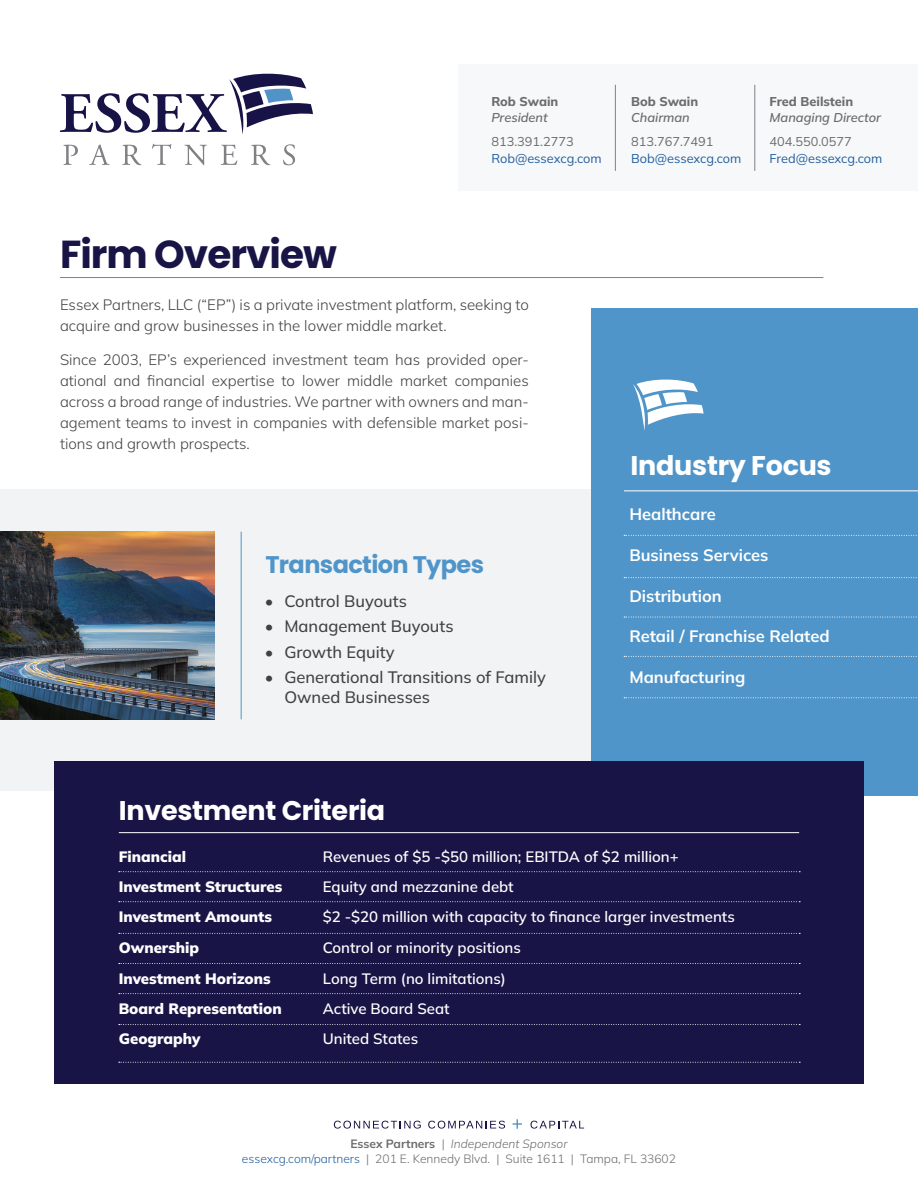
<style>
.page{position:relative;width:918px;height:1188px;background:#fff}
.page>*{position:absolute;margin:0;border:0;box-sizing:border-box;transform-origin:0 0}
.t1{font:700 39px "Poppins";letter-spacing:-.025em;color:#181446}
.t2{font:700 27px "Poppins";letter-spacing:-.01em;color:#fff}
.t3{font:700 24px "Poppins";letter-spacing:-.025em;color:#5095c9}
.t4{font:500 16.5px/19.5px "Mulish";color:#414042}
.t5{font:700 16.5px "Mulish";color:#fff}
.t6{font:300 15px/21px "Mulish";color:#414042}
.t7{font:600 15px/30.2px "Mulish";color:#fff}
.t8{font:900 15px/30.2px "Mulish";color:#fff}
.t9{font:12.75px "Mulish";color:#215e9e}
.t10{font:12.75px "Mulish";color:#6a6c6e}
.t11{font:italic 600 12.75px "Mulish";color:#6a6c6e}
.t12{font:800 12.75px "Mulish";color:#6a6c6e}
.t13{font:300 12px/15px "Mulish";color:#6a6c6e;text-align:center}
.s1{font-weight:700}
.s2{font-style:italic}
.s3{color:#215e9e}
</style>
<div class="page">
<div style="left:0;top:490px;width:598px;height:301px;background:#f1f3f4"></div>
<hr style="left:60px;top:277px;width:763px;height:1px;background:#808285">
<div style="left:591px;top:308px;width:327px;height:488px;background:#5095c9"></div>
<div style="left:54px;top:761px;width:810px;height:323px;background:#181446"></div>
<hr style="left:119px;top:832px;width:680px;height:1px;background:#fff">
<svg style="left:119px;top:871px;width:681px;height:1px"></svg>
<svg style="left:119px;top:901px;width:681px;height:1px"></svg>
<svg style="left:119px;top:933px;width:681px;height:1px"></svg>
<svg style="left:119px;top:963px;width:681px;height:1px"></svg>
<svg style="left:119px;top:993px;width:681px;height:1px"></svg>
<svg style="left:119px;top:1024px;width:681px;height:1px"></svg>
<svg style="left:119px;top:1062px;width:681px;height:1px"></svg>
<hr style="left:624px;top:490px;width:294px;height:1px;background:#fff">
<svg style="left:624px;top:535px;width:293px;height:1px"></svg>
<svg style="left:624px;top:577px;width:293px;height:1px"></svg>
<svg style="left:624px;top:617px;width:293px;height:1px"></svg>
<svg style="left:624px;top:656px;width:293px;height:1px"></svg>
<svg style="left:624px;top:697px;width:293px;height:1px"></svg>
<svg style="left:633px;top:379px;width:71px;height:51px"></svg>
<hr style="left:241px;top:532px;width:1px;height:187px;background:#5095c9">
<img style="left:0;top:532px;width:215px;height:187px">
<svg style="left:334px;top:1121px;width:87px;height:8px"></svg>
<svg style="left:428px;top:1121px;width:77px;height:8px"></svg>
<svg style="left:513px;top:1119px;width:9px;height:10px"></svg>
<svg style="left:531px;top:1121px;width:53px;height:8px"></svg>
<div style="left:459px;top:65px;width:459px;height:126px;background:#f7f8f9"></div>
<hr style="left:615px;top:85px;width:1px;height:86px;background:#808285">
<hr style="left:755px;top:85px;width:1px;height:86px;background:#808285">
<svg style="left:60px;top:73px;width:253px;height:61px"></svg>
<svg style="left:63px;top:145px;width:15px;height:20px"></svg>
<svg style="left:89px;top:144px;width:21px;height:21px"></svg>
<svg style="left:122px;top:145px;width:20px;height:20px"></svg>
<svg style="left:152px;top:144px;width:19px;height:21px"></svg>
<svg style="left:185px;top:145px;width:22px;height:20px"></svg>
<svg style="left:221px;top:145px;width:16px;height:20px"></svg>
<svg style="left:251px;top:145px;width:20px;height:20px"></svg>
<svg style="left:283px;top:144px;width:12px;height:21px"></svg>
<h1 class="t1" style="left:60px;top:232px;width:278px">Firm Overview</h1>
<p class="t12" style="left:491px;top:92px;width:69px">Rob Swain</p>
<p class="t11" style="left:491px;top:109px;width:58px">President</p>
<p class="t10" style="left:491px;top:133px;width:84px">813.391.2773</p>
<p class="t9" style="left:491px;top:149px;width:112px">Rob@essexcg.com</p>
<p class="t6" style="left:60px;top:294px;width:470px">Essex Partners, LLC (“EP”) is a private investment platform, seeking to acquire and grow businesses in the lower middle market.</p>
<p class="t6" style="left:60px;top:349px;width:470px;text-align:justify">Since 2003, EP’s experienced investment team has provided oper&shy;ational and financial expertise to lower middle market companies across a broad range of industries. We partner with owners and man&shy;agement teams to invest in companies with defensible market posi&shy;tions and growth prospects.</p>
<h3 class="t3" style="left:265px;top:550px;width:220px">Transaction Types</h3>
<p class="t4" style="left:265px;top:591px;width:143px">• Control Buyouts</p>
<p class="t4" style="left:265px;top:616px;width:190px">• Management Buyouts</p>
<p class="t4" style="left:265px;top:642px;width:131px">• Growth Equity</p>
<p class="t4" style="left:284px;top:667px;width:263px;text-indent:-20px">• Generational Transitions of Family<br>Owned Businesses</p>
<p class="t12" style="left:631px;top:92px;width:69px">Bob Swain</p>
<p class="t11" style="left:631px;top:109px;width:60px">Chairman</p>
<p class="t10" style="left:631px;top:133px;width:84px">813.767.7491</p>
<p class="t9" style="left:631px;top:149px;width:112px">Bob@essexcg.com</p>
<p class="t12" style="left:770px;top:92px;width:85px">Fred Beilstein</p>
<p class="t11" style="left:770px;top:109px;width:113px">Managing Director</p>
<p class="t10" style="left:770px;top:133px;width:84px">404.550.0577</p>
<p class="t9" style="left:770px;top:149px;width:114px">Fred@essexcg.com</p>
<h2 class="t2" style="left:631px;top:450px;width:203px">Industry Focus</h2>
<p class="t5" style="left:629px;top:503px;width:88px">Healthcare</p>
<p class="t5" style="left:629px;top:544px;width:141px">Business Services</p>
<p class="t5" style="left:629px;top:584px;width:94px">Distribution</p>
<p class="t5" style="left:629px;top:625px;width:202px">Retail / Franchise Related</p>
<p class="t5" style="left:629px;top:666px;width:118px">Manufacturing</p>
<h2 class="t2" style="left:119px;top:795px;width:268px">Investment Criteria</h2>
<p class="t8" style="left:119px;top:841px;width:165px">Financial<br>Investment Structures<br>Investment Amounts</p>
<p class="t8" style="left:119px;top:933px;width:164px">Ownership<br>Investment Horizons<br>Board Representation<br>Geography</p>
<p class="t7" style="left:323px;top:841px;width:414px">Revenues of $5 -$50 million; EBITDA of $2 million+<br>Equity and mezzanine debt<br>$2 -$20 million with capacity to finance larger investments</p>
<p class="t7" style="left:323px;top:933px;width:200px">Control or minority positions<br>Long Term (no limitations)<br>Active Board Seat<br>United States</p>
<p class="t13" style="left:242px;top:1136px;width:436px"><span class="s1">Essex Partners</span> | <span class="s2">Independent Sponsor<br></span><span class="s3">essexcg.com/partners</span> | 201 E. Kennedy Blvd. | Suite 1611 | Tampa, FL 33602</p>
</div>
